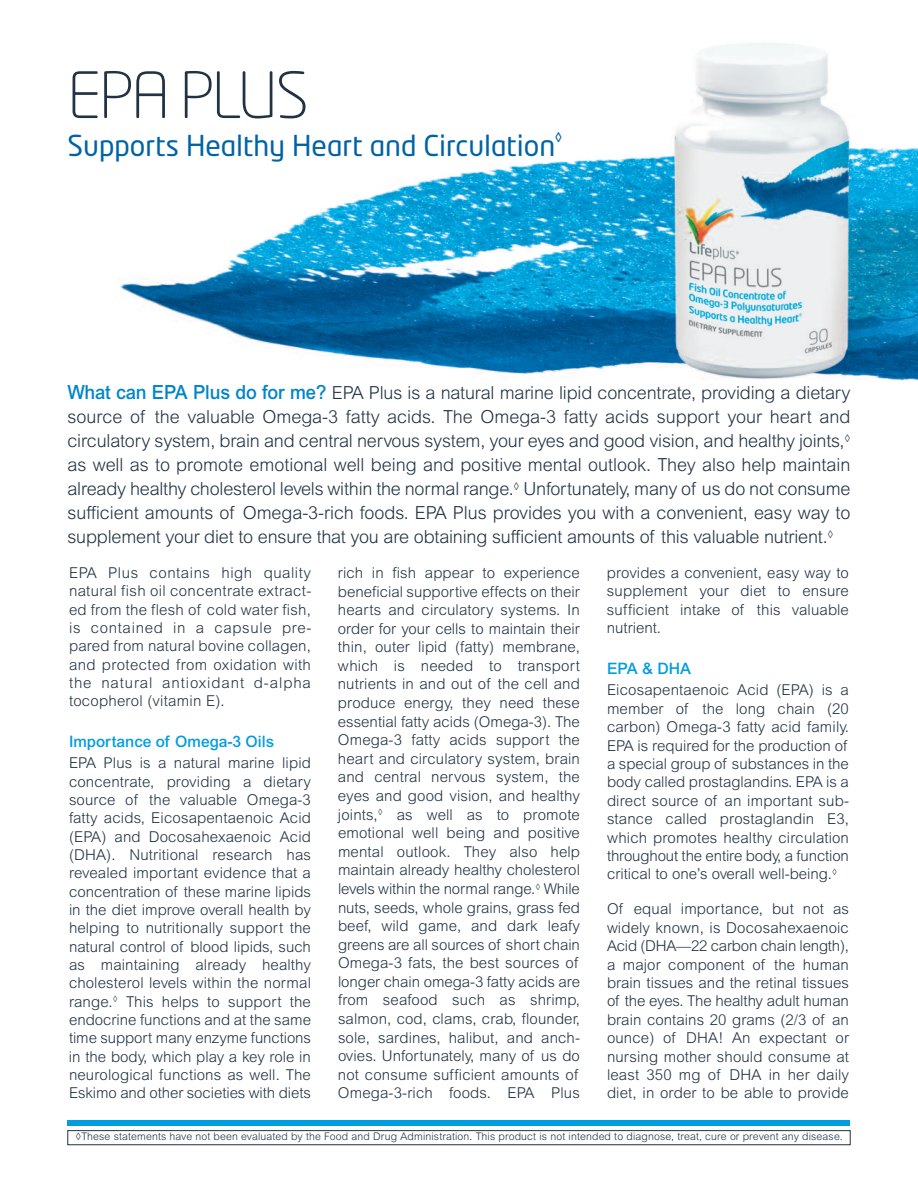
<style>
.page{position:relative;width:918px;height:1188px;background:#fff}
.page>*{position:absolute;margin:0;border:0;box-sizing:border-box;transform-origin:0 0}
.t1{font:300 63px "Neo Tech Std";letter-spacing:-.03em;color:#213242}
.t2{font:28.5px "Neo Tech Std";color:#0063a4}
.t3{font:300 18px/24px "Arial MT Std";letter-spacing:-.01em;color:#213242;text-align:justify}
.t4{font:500 15.75px "Arial MT Std";color:#009de0}
.t5{font:300 15px/18.6px "Arial MT Std";letter-spacing:.01em;color:#213242;text-align:justify}
.t6{font:300 10.5px "Arial MT Std";letter-spacing:.015em;color:#213242}
.s1{font-weight:500;font-size:19.5px;color:#0085cb}
</style>
<div class="page">
<img style="left:120px;top:43px;width:798px;height:338px">
<div style="left:67px;top:1130px;width:783px;height:15px;border:1px solid #213242"></div>
<div style="left:68px;top:1120px;width:782px;height:6px;background:#009de0"></div>
<h1 class="t1" style="left:68px;top:71px;width:243px">EPA PLUS</h1>
<h2 class="t2" style="left:68px;top:134px;width:496px">Supports Healthy Heart and Circulation<sup>◊</sup></h2>
<p class="t3" style="left:67px;top:382px;width:785px"><span class="s1">What can EPA Plus do for me?</span> EPA Plus is a natural marine lipid concentrate, providing a dietary source of the valuable Omega-3 fatty acids. The Omega-3 fatty acids support your heart and circulatory system, brain and central nervous system, your eyes and good vision, and healthy joints,<sup>◊ </sup>as well as to promote emotional well being and positive mental outlook. They also help maintain already healthy cholesterol levels within the normal range.<sup>◊</sup> Unfortunately, many of us do not consume sufficient amounts of Omega-3-rich foods. EPA Plus provides you with a convenient, easy way to supplement your diet to ensure that you are obtaining sufficient amounts of this valuable nutrient.<sup>◊</sup></p>
<p class="t5" style="left:69px;top:565px;width:244px">EPA Plus contains high quality natural fish oil concentrate extract&shy;ed from the flesh of cold water fish, is contained in a capsule pre&shy;pared from natural bovine collagen, and protected from oxidation with the natural antioxidant d-alpha tocopherol (vitamin E).</p>
<p class="t4" style="left:69px;top:736px;width:207px">Importance of Omega-3 Oils</p>
<p class="t5" style="left:69px;top:755px;width:244px">EPA Plus is a natural marine lipid concentrate, providing a dietary source of the valuable Omega-3 fatty acids, Eicosapentaenoic Acid (EPA) and Docosahexaenoic Acid (DHA). Nutritional research has revealed important evidence that a concentration of these marine lipids in the diet improve overall health by helping to nutritionally support the natural control of blood lipids, such as maintaining already healthy cholesterol levels within the normal range.<sup>◊</sup> This helps to support the endocrine functions and at the same time support many enzyme functions in the body, which play a key role in neurological functions as well. The Eskimo and other societies with diets</p>
<p class="t5" style="left:338px;top:565px;width:244px">rich in fish appear to experience beneficial supportive effects on their hearts and circulatory systems. In order for your cells to maintain their thin, outer lipid (fatty) membrane, which is needed to transport nutrients in and out of the cell and produce energy, they need these essential fatty acids (Omega-3). The Omega-3 fatty acids support the heart and circulatory system, brain and central nervous system, the eyes and good vision, and healthy joints,<sup>◊</sup> as well as to promote emotional well being and positive mental outlook. They also help maintain already healthy cholesterol levels within the normal range.<sup>◊</sup> While nuts, seeds, whole grains, grass fed beef, wild game, and dark leafy greens are all sources of short chain Omega-3 fats, the best sources of longer chain omega-3 fatty acids are from seafood such as shrimp, salmon, cod, clams, crab, flounder, sole, sardines, halibut, and anch&shy;ovies. Unfortunately, many of us do not consume sufficient amounts of Omega-3-rich foods. EPA Plus</p>
<p class="t5" style="left:607px;top:565px;width:243px">provides a convenient, easy way to supplement your diet to ensure sufficient intake of this valuable nutrient.</p>
<p class="t4" style="left:607px;top:663px;width:86px">EPA &amp; DHA</p>
<p class="t5" style="left:607px;top:682px;width:244px">Eicosapentaenoic Acid (EPA) is a member of the long chain (20 carbon) Omega-3 fatty acid family.<br>EPA is required for the production of a special group of substances in the body called prostaglandins. EPA is a direct source of an important sub&shy;stance called prostaglandin E3, which promotes healthy circulation throughout the entire body, a function critical to one’s overall well-being.<sup>◊</sup></p>
<p class="t5" style="left:607px;top:901px;width:244px">Of equal importance, but not as widely known, is Docosahexaenoic Acid (DHA—22 carbon chain length), a major component of the human brain tissues and the retinal tissues of the eyes. The healthy adult human brain contains 20 grams (2/3 of an ounce) of DHA! An expectant or nursing mother should consume at least 350 mg of DHA in her daily diet, in order to be able to provide</p>
<p class="t6" style="left:75px;top:1133px;width:769px">◊These statements have not been evaluated by the Food and Drug Administration. This product is not intended to diagnose, treat, cure or prevent any disease.</p>
</div>
